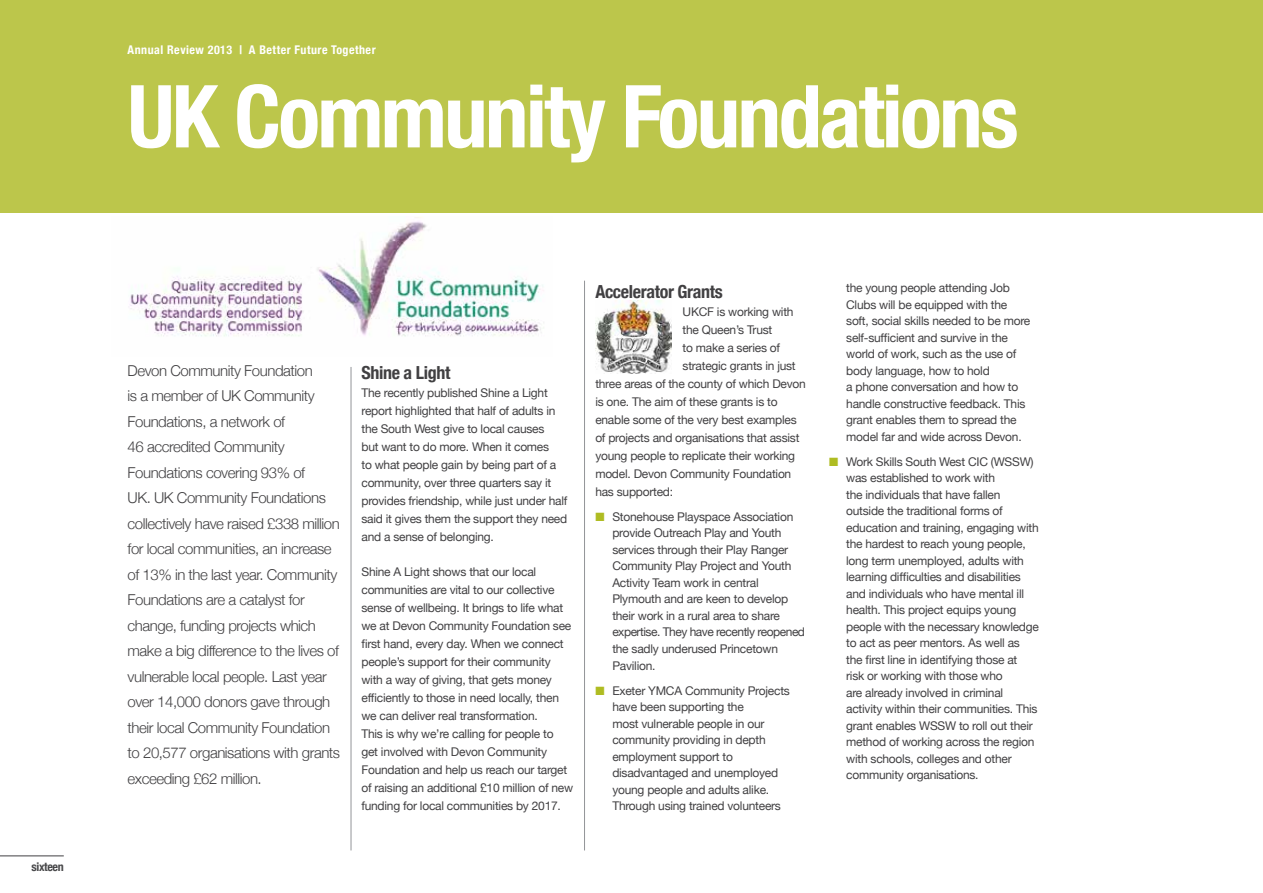
<style>
.page{position:relative;width:1263px;height:893px;background:#fff}
.page>*{position:absolute;margin:0;border:0;box-sizing:border-box;transform-origin:0 0}
.t1{font:700 condensed 87px "Helvetica Neue";letter-spacing:-.03em;color:#fff}
.t2{font:700 condensed 18px "Helvetica Neue";letter-spacing:-.02em;color:#414042}
.t3{font:300 15px/25.5px "Helvetica Neue";letter-spacing:-.03em;color:#414042}
.t4{font:12px/16.5px "Helvetica Neue";letter-spacing:-.02em;color:#414042}
.t5{font:700 condensed 12px "Helvetica Neue";letter-spacing:.04em;color:#fff}
.t6{font:700 condensed 12px "Helvetica Neue";letter-spacing:-.03em;color:#48484a}
.s1{color:#afbc22}
</style>
<div class="page">
<div style="left:0;top:0;width:1263px;height:213px;background:#bcc64b"></div>
<img style="left:129px;top:217px;width:415px;height:120px">
<hr style="left:0;top:856px;width:64px;height:1px;background:#414042">
<img style="left:595px;top:301px;width:76px;height:73px">
<hr style="left:351px;top:367px;width:1px;height:483px;background:#939598">
<hr style="left:584px;top:281px;width:1px;height:569px;background:#939598">
<p class="t6" style="left:32px;top:856px;width:34px">sixteen</p>
<p class="t5" style="left:128px;top:40px;width:250px">Annual Review 2013 | A Better Future Together</p>
<h1 class="t1" style="left:128px;top:44px;width:893px">UK Community Foundations</h1>
<p class="t3" style="left:128px;top:357px;width:214px">Devon Community Foundation<br>is a member of UK Community<br>Foundations, a network of<br>46 accredited Community<br>Foundations covering 93% of<br>UK. UK Community Foundations collectively have raised £338 million for local communities, an increase of 13% in the last year. Community<br>Foundations are a catalyst for change, funding projects which make a big difference to the lives of vulnerable local people. Last year over 14,000 donors gave through their local Community Foundation to 20,577 organisations with grants exceeding £62 million.</p>
<h2 class="t2" style="left:361px;top:357px;width:90px">Shine a Light</h2>
<p class="t4" style="left:361px;top:384px;width:207px;line-height:18px">The recently published Shine a Light report highlighted that half of adults in the South West give to local causes<br>but want to do more. When it comes<br>to what people gain by being part of a community, over three quarters say it provides friendship, while just under half said it gives them the support they need and a sense of belonging.</p>
<p class="t4" style="left:361px;top:563px;width:213px;line-height:18px">Shine A Light shows that our local communities are vital to our collective sense of wellbeing. It brings to life what we at Devon Community Foundation see first hand, every day. When we connect people’s support for their community with a way of giving, that gets money efficiently to those in need locally, then we can deliver real transformation.<br>This is why we’re calling for people to get involved with Devon Community Foundation and help us reach our target of raising an additional £10 million of new funding for local communities by 2017.</p>
<h2 class="t2" style="left:595px;top:277px;width:129px">Accelerator Grants</h2>
<p class="t4" style="left:682px;top:304px;width:112px">UKCF is working with</p>
<p class="t4" style="left:682px;top:322px;width:91px">the Queen’s Trust</p>
<p class="t4" style="left:682px;top:340px;width:99px">to make a series of</p>
<p class="t4" style="left:682px;top:358px;width:115px">strategic grants in just</p>
<p class="t4" style="left:595px;top:376px;width:212px">three areas of the county of which Devon</p>
<p class="t4" style="left:595px;top:394px;width:184px">is one. The aim of these grants is to</p>
<p class="t4" style="left:595px;top:412px;width:203px">enable some of the very best examples</p>
<p class="t4" style="left:595px;top:430px;width:206px">of projects and organisations that assist</p>
<p class="t4" style="left:595px;top:448px;width:201px">young people to replicate their working</p>
<p class="t4" style="left:595px;top:466px;width:197px">model. Devon Community Foundation</p>
<p class="t4" style="left:595px;top:484px;width:79px">has supported:</p>
<p class="t4" style="left:612px;top:509px;width:194px;text-indent:-17px"><span class="s1">■</span> Stonehouse Playspace Association provide Outreach Play and Youth services through their Play Ranger<br>Community Play Project and Youth<br>Activity Team work in central<br>Plymouth and are keen to develop their work in a rural area to share expertise. They have recently reopened the sadly underused Princetown<br>Pavilion.</p>
<p class="t4" style="left:612px;top:683px;width:179px;text-indent:-17px"><span class="s1">■</span> Exeter YMCA Community Projects have been supporting the<br>most vulnerable people in our community providing in depth employment support to disadvantaged and unemployed young people and adults alike.<br>Through using trained volunteers</p>
<p class="t4" style="left:846px;top:280px;width:186px">the young people attending Job<br>Clubs will be equipped with the soft, social skills needed to be more self-sufficient and survive in the world of work, such as the use of body language, how to hold<br>a phone conversation and how to handle constructive feedback. This grant enables them to spread the model far and wide across Devon.</p>
<p class="t4" style="left:846px;top:454px;width:194px;text-indent:-17px"><span class="s1">■</span> Work Skills South West CIC (WSSW) was established to work with<br>the individuals that have fallen outside the traditional forms of education and training, engaging with the hardest to reach young people, long term unemployed, adults with learning difficulties and disabilities and individuals who have mental ill health. This project equips young people with the necessary knowledge to act as peer mentors. As well as the first line in identifying those at<br>risk or working with those who<br>are already involved in criminal activity within their communities. This grant enables WSSW to roll out their method of working across the region with schools, colleges and other community organisations.</p>
</div>
